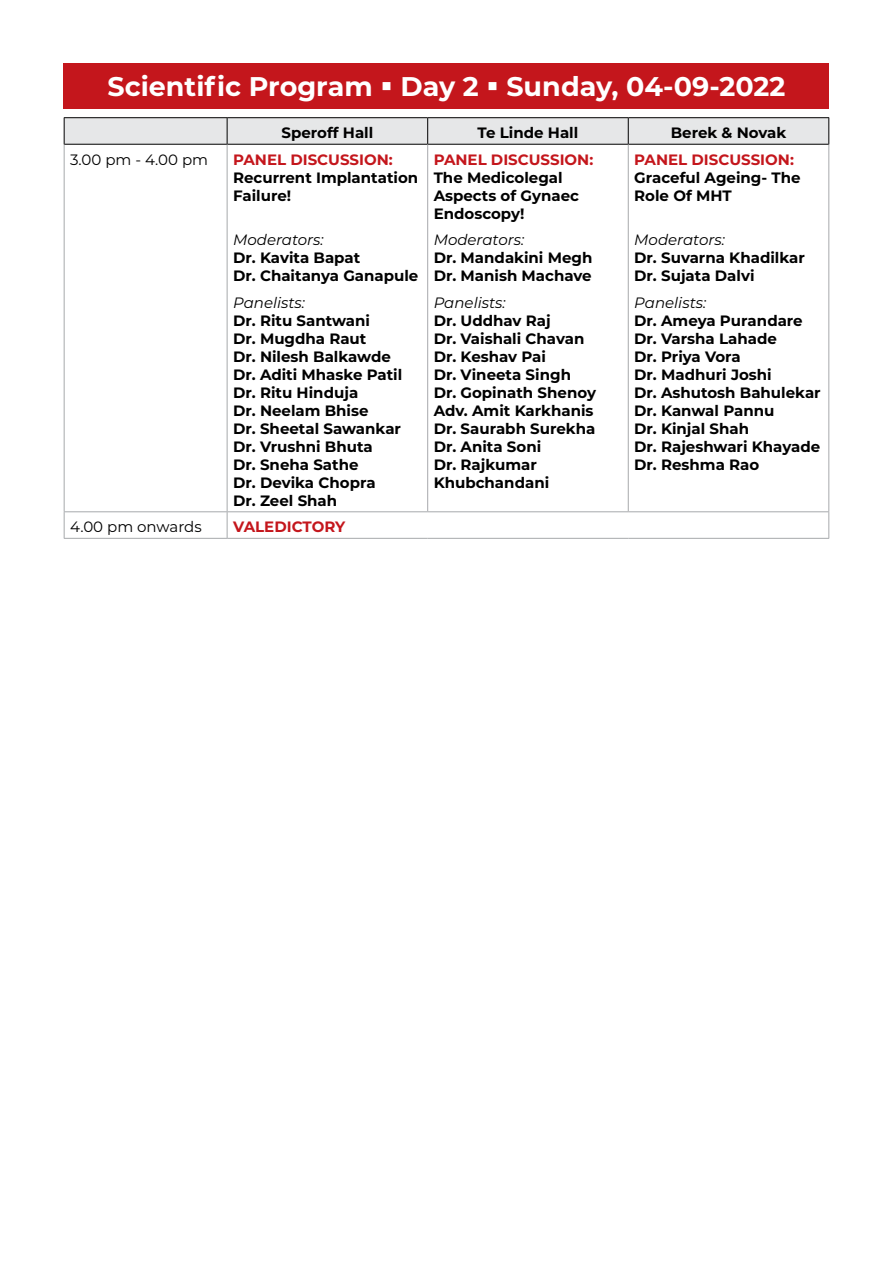
<style>
.page{position:relative;width:893px;height:1263px;background:#fff}
.page>*{position:absolute;margin:0;border:0;box-sizing:border-box;transform-origin:0 0}
.t1{font:700 27px "Montserrat";color:#fff}
.t2{font:700 15px/18px "Montserrat";color:#000}
.t3{font:italic 15px "Montserrat";color:#000}
.t4{font:700 15px "Montserrat";letter-spacing:-.04em;color:#c4161c}
.t5{font:15px "Montserrat";color:#000}
</style>
<div class="page">
<hr style="left:64px;top:117px;width:163px;height:1px;background:#000">
<hr style="left:227px;top:117px;width:201px;height:1px;background:#000">
<hr style="left:428px;top:117px;width:200px;height:1px;background:#000">
<hr style="left:628px;top:117px;width:201px;height:1px;background:#000">
<svg style="left:64px;top:118px;width:765px;height:26px;background:#e0e1e2"></svg>
<hr style="left:64px;top:144px;width:163px;height:1px;background:#000">
<hr style="left:227px;top:144px;width:201px;height:1px;background:#000">
<hr style="left:428px;top:144px;width:200px;height:1px;background:#000">
<hr style="left:628px;top:144px;width:201px;height:1px;background:#000">
<hr style="left:64px;top:145px;width:1px;height:366px;background:#a7a9ac">
<hr style="left:227px;top:145px;width:1px;height:366px;background:#a7a9ac">
<hr style="left:427px;top:145px;width:1px;height:366px;background:#a7a9ac">
<hr style="left:628px;top:145px;width:1px;height:366px;background:#a7a9ac">
<hr style="left:828px;top:145px;width:1px;height:366px;background:#a7a9ac">
<hr style="left:64px;top:511px;width:163px;height:1px;background:#a7a9ac">
<svg style="left:64px;top:512px;width:1px;height:26px"></svg>
<hr style="left:227px;top:511px;width:201px;height:1px;background:#a7a9ac">
<svg style="left:227px;top:512px;width:1px;height:26px"></svg>
<hr style="left:428px;top:511px;width:200px;height:1px;background:#a7a9ac">
<hr style="left:628px;top:511px;width:201px;height:1px;background:#a7a9ac">
<svg style="left:828px;top:512px;width:1px;height:26px"></svg>
<hr style="left:64px;top:538px;width:163px;height:1px;background:#a7a9ac">
<hr style="left:227px;top:538px;width:201px;height:1px;background:#a7a9ac">
<hr style="left:428px;top:538px;width:200px;height:1px;background:#a7a9ac">
<hr style="left:628px;top:538px;width:201px;height:1px;background:#a7a9ac">
<div style="left:64px;top:64px;width:765px;height:45px;background:#c4161c"></div>
<h1 class="t1" style="left:108px;top:67px;width:679px">Scientific Program ▪ Day 2 ▪ Sunday, 04-09-2022</h1>
<p class="t2" style="left:281px;top:123px;width:93px">Speroff Hall</p>
<p class="t2" style="left:478px;top:123px;width:102px">Te Linde Hall</p>
<p class="t2" style="left:671px;top:123px;width:117px">Berek &amp; Novak</p>
<p class="t5" style="left:70px;top:149px;width:140px">3.00 pm - 4.00 pm</p>
<p class="t4" style="left:233px;top:149px;width:22px">Panel</p>
<p class="t4" style="left:290px;top:149px;width:23px">Discussion</p>
<p class="t4" style="left:389px;top:149px;width:5px">:</p>
<p class="t2" style="left:233px;top:168px;width:187px">Recurrent Implantation<br>Failure!</p>
<p class="t3" style="left:233px;top:230px;width:92px">Moderators:</p>
<p class="t2" style="left:233px;top:248px;width:187px">Dr. Kavita Bapat<br>Dr. Chaitanya Ganapule</p>
<p class="t3" style="left:233px;top:292px;width:73px">Panelists:</p>
<p class="t2" style="left:233px;top:311px;width:171px">Dr. Ritu Santwani<br>Dr. Mugdha Raut<br>Dr. Nilesh Balkawde<br>Dr. Aditi Mhaske Patil<br>Dr. Ritu Hinduja<br>Dr. Neelam Bhise<br>Dr. Sheetal Sawankar<br>Dr. Vrushni Bhuta<br>Dr. Sneha Sathe<br>Dr. Devika Chopra<br>Dr. Zeel Shah</p>
<p class="t5" style="left:70px;top:517px;width:133px">4.00 pm onwards</p>
<p class="t4" style="left:233px;top:516px;width:22px">Valedictor</p>
<p class="t4" style="left:335px;top:516px;width:12px">y</p>
<p class="t4" style="left:434px;top:149px;width:22px">Panel</p>
<p class="t4" style="left:491px;top:149px;width:23px">Discussion</p>
<p class="t4" style="left:589px;top:149px;width:5px">:</p>
<p class="t2" style="left:434px;top:168px;width:147px">The Medicolegal<br>Aspects of Gynaec<br>Endoscopy!</p>
<p class="t3" style="left:434px;top:230px;width:92px">Moderators:</p>
<p class="t2" style="left:434px;top:248px;width:160px">Dr. Mandakini Megh<br>Dr. Manish Machave</p>
<p class="t3" style="left:434px;top:292px;width:73px">Panelists:</p>
<p class="t2" style="left:434px;top:311px;width:164px">Dr. Uddhav Raj<br>Dr. Vaishali Chavan<br>Dr. Keshav Pai<br>Dr. Vineeta Singh<br>Dr. Gopinath Shenoy<br>Adv. Amit Karkhanis<br>Dr. Saurabh Surekha<br>Dr. Anita Soni<br>Dr. Rajkumar<br>Khubchandani</p>
<p class="t4" style="left:634px;top:149px;width:22px">Panel</p>
<p class="t4" style="left:691px;top:149px;width:23px">Discussion</p>
<p class="t4" style="left:790px;top:149px;width:5px">:</p>
<p class="t2" style="left:634px;top:168px;width:168px">Graceful Ageing- The<br>Role Of MHT</p>
<p class="t3" style="left:634px;top:230px;width:92px">Moderators:</p>
<p class="t2" style="left:634px;top:248px;width:172px">Dr. Suvarna Khadilkar<br>Dr. Sujata Dalvi</p>
<p class="t3" style="left:634px;top:292px;width:73px">Panelists:</p>
<p class="t2" style="left:634px;top:311px;width:188px">Dr. Ameya Purandare<br>Dr. Varsha Lahade<br>Dr. Priya Vora<br>Dr. Madhuri Joshi<br>Dr. Ashutosh Bahulekar<br>Dr. Kanwal Pannu<br>Dr. Kinjal Shah<br>Dr. Rajeshwari Khayade<br>Dr. Reshma Rao</p>
</div>
